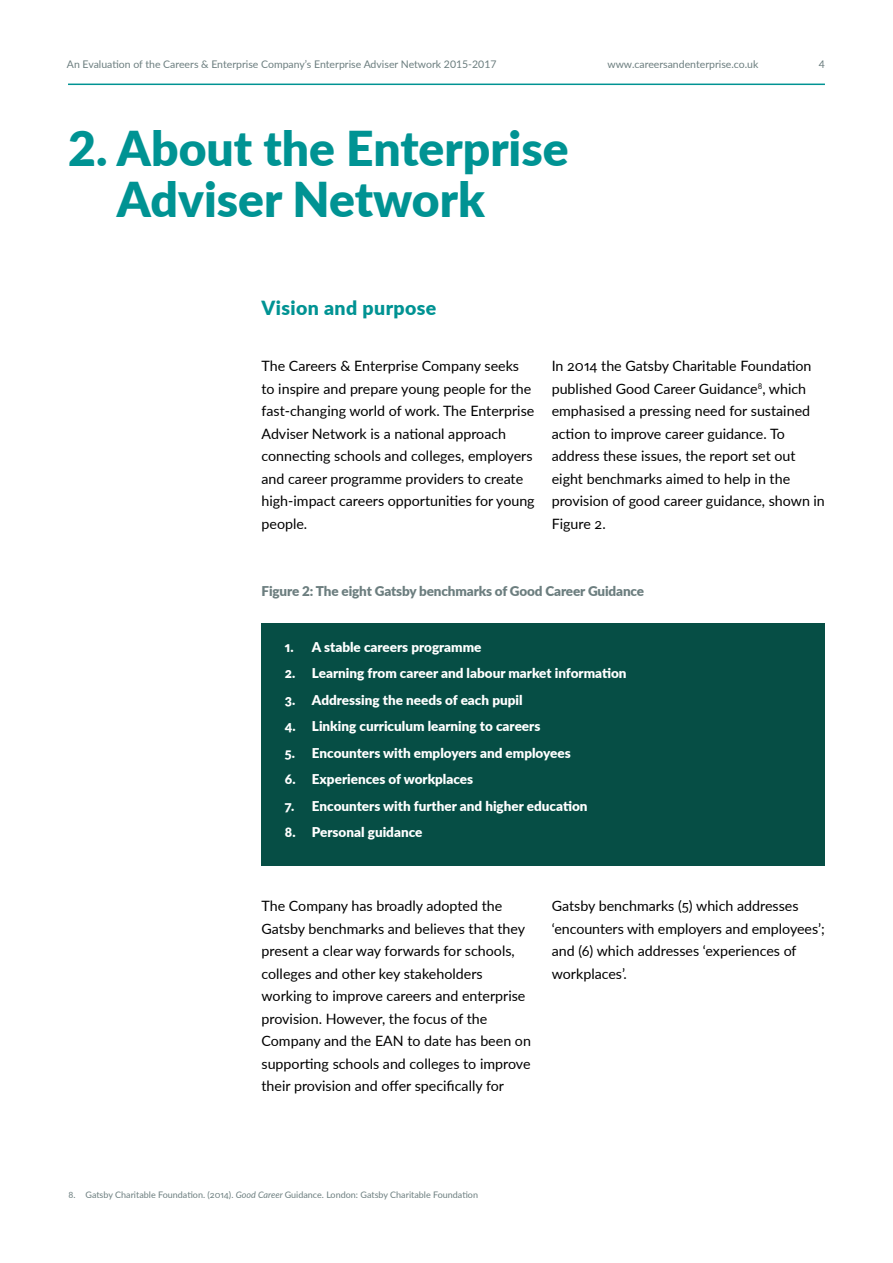
<style>
.page{position:relative;width:893px;height:1263px;background:#fff}
.page>*{position:absolute;margin:0;border:0;box-sizing:border-box;transform-origin:0 0}
.t1{font:900 48px/51px "Lato";color:#009393}
.t2{font:900 19.5px "Lato";letter-spacing:.02em;color:#009393}
.t3{font:14.25px/22.5px "Lato";color:#000}
.t4{font:900 13.5px "Lato";color:#fff}
.t5{font:900 13.5px "Lato";letter-spacing:-.01em;color:#6c7e7f}
.t6{font:10.5px "Lato";color:#6c7e7f}
.t7{font:9px "Lato";color:#6c7e7f}
.s1{font-style:italic}
</style>
<div class="page">
<hr style="left:68px;top:84px;width:757px;height:1px;background:#009393">
<div style="left:261px;top:624px;width:564px;height:242px;background:#064e45"></div>
<p class="t6" style="left:67px;top:57px;width:431px">An Evaluation of the Careers &amp; Enterprise Company’s Enterprise Adviser Network 2015-2017</p>
<p class="t6" style="left:607px;top:57px;width:152px">www.careersandenterprise.co.uk</p>
<p class="t6" style="left:819px;top:57px;width:8px">4</p>
<h1 class="t1" style="left:117px;top:121px;width:453px;text-indent:-49px">2. About the Enterprise<br>Adviser Network</h1>
<h2 class="t2" style="left:261px;top:293px;width:176px">Vision and purpose</h2>
<p class="t3" style="left:261px;top:354px;width:275px">The Careers &amp; Enterprise Company seeks to inspire and prepare young people for the fast-changing world of work. The Enterprise Adviser Network is a national approach connecting schools and colleges, employers and career programme providers to create high-impact careers opportunities for young people.</p>
<p class="t3" style="left:552px;top:354px;width:275px">In 2014 the Gatsby Charitable Foundation published Good Career Guidance<sup>8</sup>, which emphasised a pressing need for sustained action to improve career guidance. To address these issues, the report set out eight benchmarks aimed to help in the provision of good career guidance, shown in Figure 2.</p>
<p class="t5" style="left:261px;top:581px;width:384px">Figure 2: The eight Gatsby benchmarks of Good Career Guidance</p>
<p class="t4" style="left:285px;top:637px;width:198px">1. A stable careers programme</p>
<p class="t4" style="left:285px;top:663px;width:343px">2. Learning from career and labour market information</p>
<p class="t4" style="left:285px;top:690px;width:239px">3. Addressing the needs of each pupil</p>
<p class="t4" style="left:285px;top:716px;width:257px">4. Linking curriculum learning to careers</p>
<p class="t4" style="left:285px;top:743px;width:287px">5. Encounters with employers and employees</p>
<p class="t4" style="left:285px;top:769px;width:190px">6. Experiences of workplaces</p>
<p class="t4" style="left:285px;top:796px;width:304px">7. Encounters with further and higher education</p>
<p class="t4" style="left:285px;top:822px;width:139px">8. Personal guidance</p>
<p class="t3" style="left:261px;top:894px;width:271px">The Company has broadly adopted the Gatsby benchmarks and believes that they present a clear way forwards for schools, colleges and other key stakeholders working to improve careers and enterprise provision. However, the focus of the Company and the EAN to date has been on supporting schools and colleges to improve their provision and offer specifically for</p>
<p class="t3" style="left:552px;top:894px;width:275px">Gatsby benchmarks (5) which addresses ‘encounters with employers and employees’; and (6) which addresses ‘experiences of workplaces’.</p>
<p class="t7" style="left:68px;top:1188px;width:411px">8. Gatsby Charitable Foundation. (2014). <span class="s1">Good Career</span> Guidance. London: Gatsby Charitable Foundation</p>
</div>
